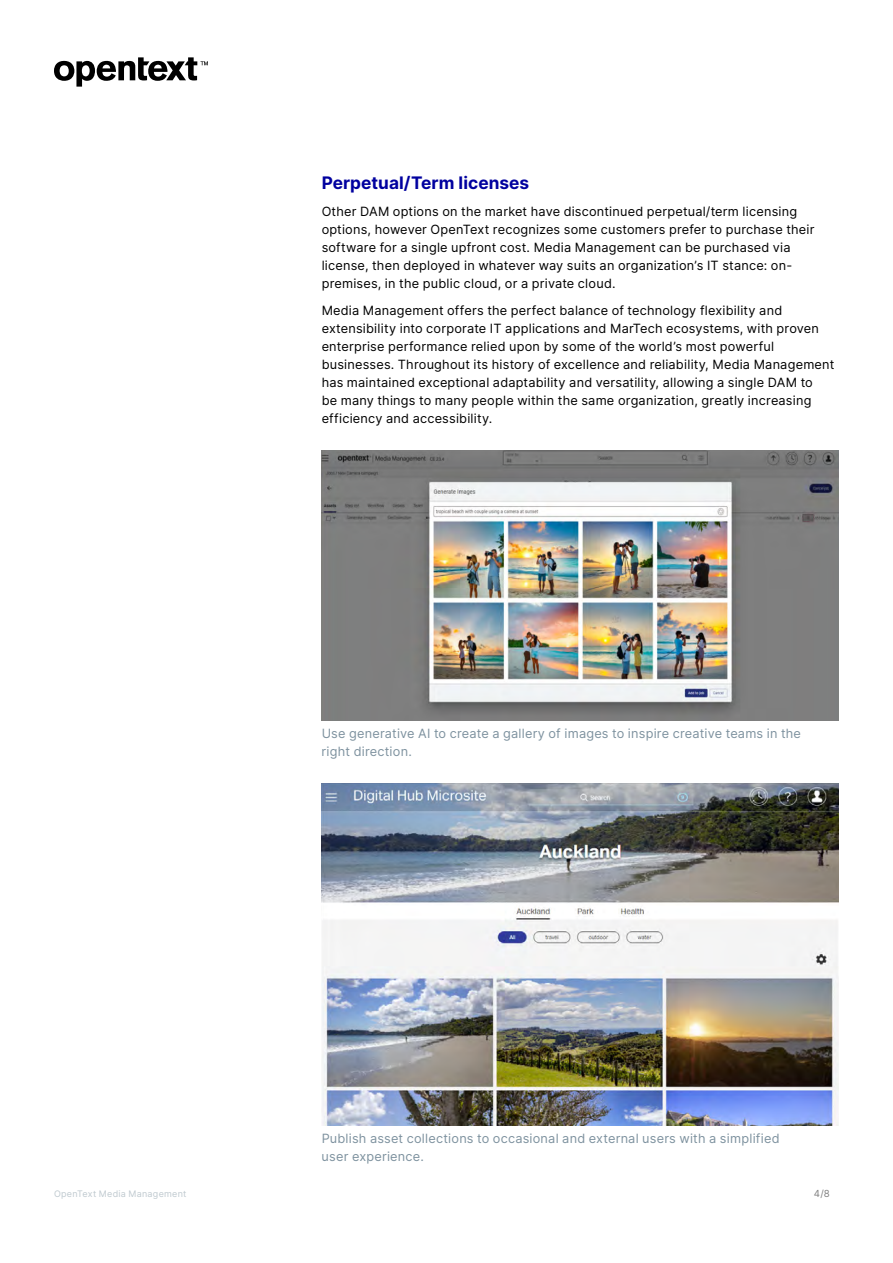
<style>
.page{position:relative;width:893px;height:1263px;background:#fff}
.page>*{position:absolute;margin:0;border:0;box-sizing:border-box;transform-origin:0 0}
.t1{font:700 17.25px "Inter";letter-spacing:.005em;color:#00009f}
.Body{font:12.75px/18px "Inter";letter-spacing:.015em;color:#000}
.t2{font:12.75px/18px "Inter";letter-spacing:.015em;color:#7e929f}
.t3{font:9.75px "Inter";color:#808080}
.t4{font:9px "Inter";letter-spacing:.03em;color:#bfc9cf}
</style>
<div class="page">
<svg style="left:54px;top:57px;width:154px;height:30px"></svg>
<img style="left:322px;top:450px;width:517px;height:270px">
<img style="left:322px;top:783px;width:517px;height:342px">
<h3 class="t1" style="left:322px;top:170px;width:209px">Perpetual/Term licenses</h3>
<p class="Body" style="left:322px;top:202px;width:494px">Other DAM options on the market have discontinued perpetual/term licensing options, however OpenText recognizes some customers prefer to purchase their software for a single upfront cost. Media Management can be purchased via license, then deployed in whatever way suits an organization’s IT stance: on&shy;premises, in the public cloud, or a private cloud.</p>
<p class="Body" style="left:322px;top:301px;width:514px">Media Management offers the perfect balance of technology flexibility and extensibility into corporate IT applications and MarTech ecosystems, with proven enterprise performance relied upon by some of the world’s most powerful businesses. Throughout its history of excellence and reliability, Media Management has maintained exceptional adaptability and versatility, allowing a single DAM to<br>be many things to many people within the same organization, greatly increasing efficiency and accessibility.</p>
<p class="t2" style="left:322px;top:724px;width:481px">Use generative AI to create a gallery of images to inspire creative teams in the right direction.</p>
<p class="t2" style="left:322px;top:1129px;width:459px">Publish asset collections to occasional and external users with a simplified user experience.</p>
<p class="t4" style="left:54px;top:1187px;width:134px">OpenText Media Management</p>
<p class="t3" style="left:814px;top:1186px;width:18px">4/8</p>
</div>
